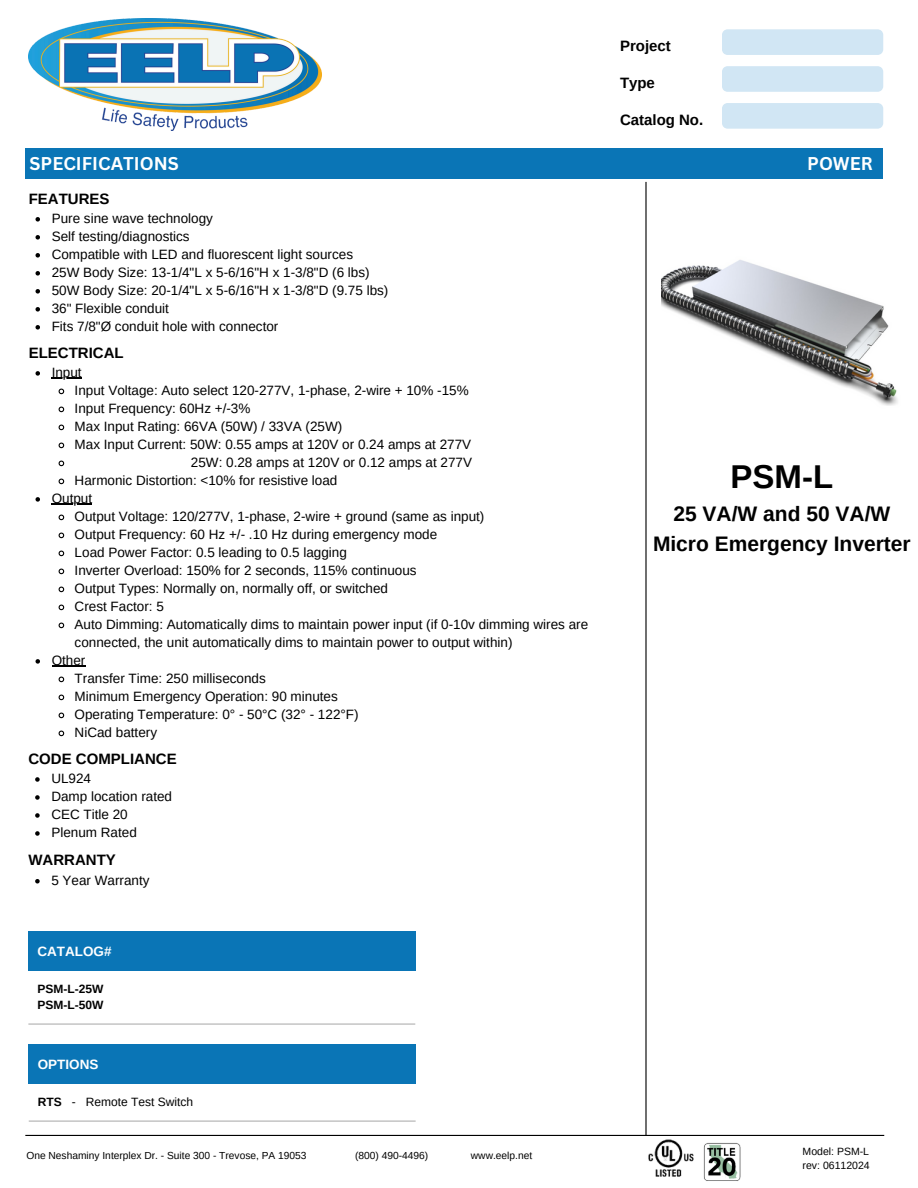
<style>
.page{position:relative;width:918px;height:1188px;background:#fff}
.page>*{position:absolute;margin:0;border:0;box-sizing:border-box;transform-origin:0 0}
.t1{font:700 33px "Arimo";color:#000}
.t2{font:700 21px/29.2px "Arimo";color:#000;text-align:center}
.t3{font:700 18px "Canva Sans";color:#fff}
.t4{font:700 15px "Arimo";color:#000}
.t5{font:13.5px/18px "Arimo";color:#000}
.t6{font:700 13.5px "Arimo";color:#fff}
.t7{font:12px "Arimo";color:#000}
.t8{font:700 12px "Arimo";color:#000}
.t9{font:10.5px "Arimo";color:#000}
.t10{font:10.2px "Arimo";color:#000}
.s1{font-weight:700}
</style>
<div class="page">
<div style="left:25px;top:148px;width:858px;height:31px;background:#0a75b6"></div>
<div style="left:722px;top:29px;width:161px;height:26px;background:#d1e6f4"></div>
<div style="left:722px;top:66px;width:161px;height:26px;background:#d1e6f4"></div>
<div style="left:722px;top:103px;width:161px;height:26px;background:#d1e6f4"></div>
<hr style="left:645px;top:182px;width:2px;height:953px;background:#000">
<hr style="left:25px;top:1135px;width:859px;height:1px;background:#000">
<div style="left:28px;top:932px;width:387px;height:39px;background:#0a75b6"></div>
<hr style="left:28px;top:1024px;width:387px;height:1px;background:#a6a6a6">
<img style="left:29px;top:19px;width:292px;height:111px">
<img style="left:648px;top:1139px;width:46px;height:38px">
<img style="left:662px;top:260px;width:236px;height:146px">
<img style="left:703px;top:1143px;width:38px;height:38px">
<svg style="left:36px;top:217px;width:4px;height:5px"></svg>
<svg style="left:36px;top:235px;width:4px;height:5px"></svg>
<svg style="left:36px;top:253px;width:4px;height:5px"></svg>
<svg style="left:36px;top:271px;width:4px;height:5px"></svg>
<svg style="left:36px;top:289px;width:4px;height:5px"></svg>
<svg style="left:36px;top:307px;width:4px;height:5px"></svg>
<svg style="left:36px;top:325px;width:4px;height:5px"></svg>
<svg style="left:36px;top:371px;width:4px;height:5px"></svg>
<hr style="left:52px;top:378px;width:30px;height:1px;background:#000">
<svg style="left:58px;top:388px;width:7px;height:7px"></svg>
<svg style="left:58px;top:406px;width:7px;height:7px"></svg>
<svg style="left:58px;top:424px;width:7px;height:7px"></svg>
<svg style="left:58px;top:442px;width:7px;height:7px"></svg>
<svg style="left:58px;top:460px;width:7px;height:7px"></svg>
<svg style="left:58px;top:478px;width:7px;height:7px"></svg>
<svg style="left:36px;top:497px;width:4px;height:5px"></svg>
<hr style="left:52px;top:504px;width:40px;height:1px;background:#000">
<svg style="left:58px;top:514px;width:7px;height:7px"></svg>
<svg style="left:58px;top:532px;width:7px;height:7px"></svg>
<svg style="left:58px;top:550px;width:7px;height:7px"></svg>
<svg style="left:58px;top:568px;width:7px;height:7px"></svg>
<svg style="left:58px;top:586px;width:7px;height:7px"></svg>
<svg style="left:58px;top:604px;width:7px;height:7px"></svg>
<svg style="left:58px;top:622px;width:7px;height:7px"></svg>
<svg style="left:36px;top:659px;width:4px;height:5px"></svg>
<hr style="left:52px;top:666px;width:33px;height:1px;background:#000">
<svg style="left:58px;top:676px;width:7px;height:7px"></svg>
<svg style="left:58px;top:694px;width:7px;height:7px"></svg>
<svg style="left:58px;top:712px;width:7px;height:7px"></svg>
<svg style="left:58px;top:730px;width:7px;height:7px"></svg>
<svg style="left:35px;top:777px;width:5px;height:5px"></svg>
<svg style="left:35px;top:795px;width:5px;height:5px"></svg>
<svg style="left:35px;top:813px;width:5px;height:5px"></svg>
<svg style="left:35px;top:831px;width:5px;height:5px"></svg>
<svg style="left:35px;top:879px;width:5px;height:4px"></svg>
<div style="left:29px;top:1045px;width:387px;height:39px;background:#0a75b6"></div>
<hr style="left:29px;top:1121px;width:387px;height:1px;background:#a6a6a6">
<p class="t4" style="left:620px;top:37px;width:52px">Project</p>
<p class="t4" style="left:620px;top:74px;width:36px">Type</p>
<p class="t4" style="left:620px;top:111px;width:85px">Catalog No.</p>
<p class="t3" style="left:30px;top:151px;width:151px">SPECIFICATIONS</p>
<p class="t3" style="left:807px;top:151px;width:67px">POWER</p>
<p class="t4" style="left:29px;top:190px;width:82px">FEATURES</p>
<p class="t5" style="left:52px;top:209px;width:163px">Pure sine wave technology</p>
<p class="t5" style="left:52px;top:227px;width:139px">Self testing/diagnostics</p>
<h3 class="t5" style="left:52px;top:245px;width:303px">Compatible with LED and fluorescent light sources</h3>
<p class="t5" style="left:52px;top:263px;width:319px">25W Body Size: 13-1/4"L x 5-6/16"H x 1-3/8"D (6 lbs)</p>
<p class="t5" style="left:52px;top:281px;width:338px">50W Body Size: 20-1/4"L x 5-6/16"H x 1-3/8"D (9.75 lbs)</p>
<p class="t5" style="left:52px;top:299px;width:119px">36" Flexible conduit</p>
<p class="t5" style="left:52px;top:317px;width:228px">Fits 7/8"Ø conduit hole with connector</p>
<p class="t4" style="left:29px;top:344px;width:96px">ELECTRICAL</p>
<p class="t5" style="left:52px;top:363px;width:31px">Input</p>
<p class="t5" style="left:75px;top:381px;width:396px">Input Voltage: Auto select 120-277V, 1-phase, 2-wire + 10% -15%</p>
<p class="t5" style="left:75px;top:399px;width:177px">Input Frequency: 60Hz +/-3%</p>
<p class="t5" style="left:75px;top:417px;width:269px">Max Input Rating: 66VA (50W) / 33VA (25W)</p>
<p class="t5" style="left:75px;top:435px;width:398px">Max Input Current: 50W: 0.55 amps at 120V or 0.24 amps at 277V</p>
<p class="t5" style="left:191px;top:453px;width:283px">25W: 0.28 amps at 120V or 0.12 amps at 277V</p>
<p class="t5" style="left:75px;top:471px;width:264px">Harmonic Distortion: &lt;10% for resistive load</p>
<p class="t5" style="left:52px;top:489px;width:42px">Output</p>
<p class="t5" style="left:75px;top:507px;width:411px">Output Voltage: 120/277V, 1-phase, 2-wire + ground (same as input)</p>
<p class="t5" style="left:75px;top:525px;width:364px">Output Frequency: 60 Hz +/- .10 Hz during emergency mode</p>
<p class="t5" style="left:75px;top:543px;width:274px">Load Power Factor: 0.5 leading to 0.5 lagging</p>
<p class="t5" style="left:75px;top:561px;width:343px">Inverter Overload: 150% for 2 seconds, 115% continuous</p>
<p class="t5" style="left:75px;top:579px;width:315px">Output Types: Normally on, normally off, or switched</p>
<p class="t5" style="left:75px;top:597px;width:91px">Crest Factor: 5</p>
<p class="t5" style="left:75px;top:615px;width:515px">Auto Dimming: Automatically dims to maintain power input (if 0-10v dimming wires are connected, the unit automatically dims to maintain power to output within)</p>
<h1 class="t5" style="left:52px;top:651px;width:35px">Other</h1>
<h3 class="t5" style="left:75px;top:669px;width:193px">Transfer Time: 250 milliseconds</h3>
<p class="t5" style="left:75px;top:687px;width:265px">Minimum Emergency Operation: 90 minutes</p>
<p class="t5" style="left:75px;top:705px;width:285px">Operating Temperature: 0° - 50°C (32° - 122°F)</p>
<p class="t5" style="left:75px;top:723px;width:84px">NiCad battery</p>
<p class="t4" style="left:28px;top:750px;width:150px">CODE COMPLIANCE</p>
<h3 class="t5" style="left:51px;top:769px;width:41px">UL924</h3>
<p class="t5" style="left:51px;top:787px;width:122px">Damp location rated</p>
<p class="t5" style="left:51px;top:805px;width:78px">CEC Title 20</p>
<p class="t5" style="left:51px;top:823px;width:87px">Plenum Rated</p>
<p class="t4" style="left:28px;top:852px;width:89px">WARRANTY</p>
<p class="t5" style="left:51px;top:871px;width:100px">5 Year Warranty</p>
<p class="t6" style="left:37px;top:944px;width:76px">CATALOG#</p>
<h4 class="t8" style="left:37px;top:982px;width:67px">PSM-L-25W</h4>
<h4 class="t8" style="left:37px;top:998px;width:67px">PSM-L-50W</h4>
<p class="t6" style="left:38px;top:1056px;width:62px">OPTIONS</p>
<p class="t7" style="left:38px;top:1095px;width:157px"><span class="s1">RTS</span> - Remote Test Switch</p>
<p class="t10" style="left:26px;top:1150px;width:282px">One Neshaminy Interplex Dr. - Suite 300 - Trevose, PA 19053</p>
<p class="t10" style="left:355px;top:1150px;width:75px">(800) 490-4496)</p>
<p class="t10" style="left:471px;top:1150px;width:63px">www.eelp.net</p>
<p class="t1" style="left:731px;top:458px;width:104px">PSM-L</p>
<p class="t2" style="left:653px;top:499px;width:259px">25 VA/W and 50 VA/W<br>Micro Emergency Inverter</p>
<p class="t9" style="left:803px;top:1146px;width:68px">Model: PSM-L</p>
<p class="t9" style="left:803px;top:1160px;width:69px">rev: 06112024</p>
</div>
